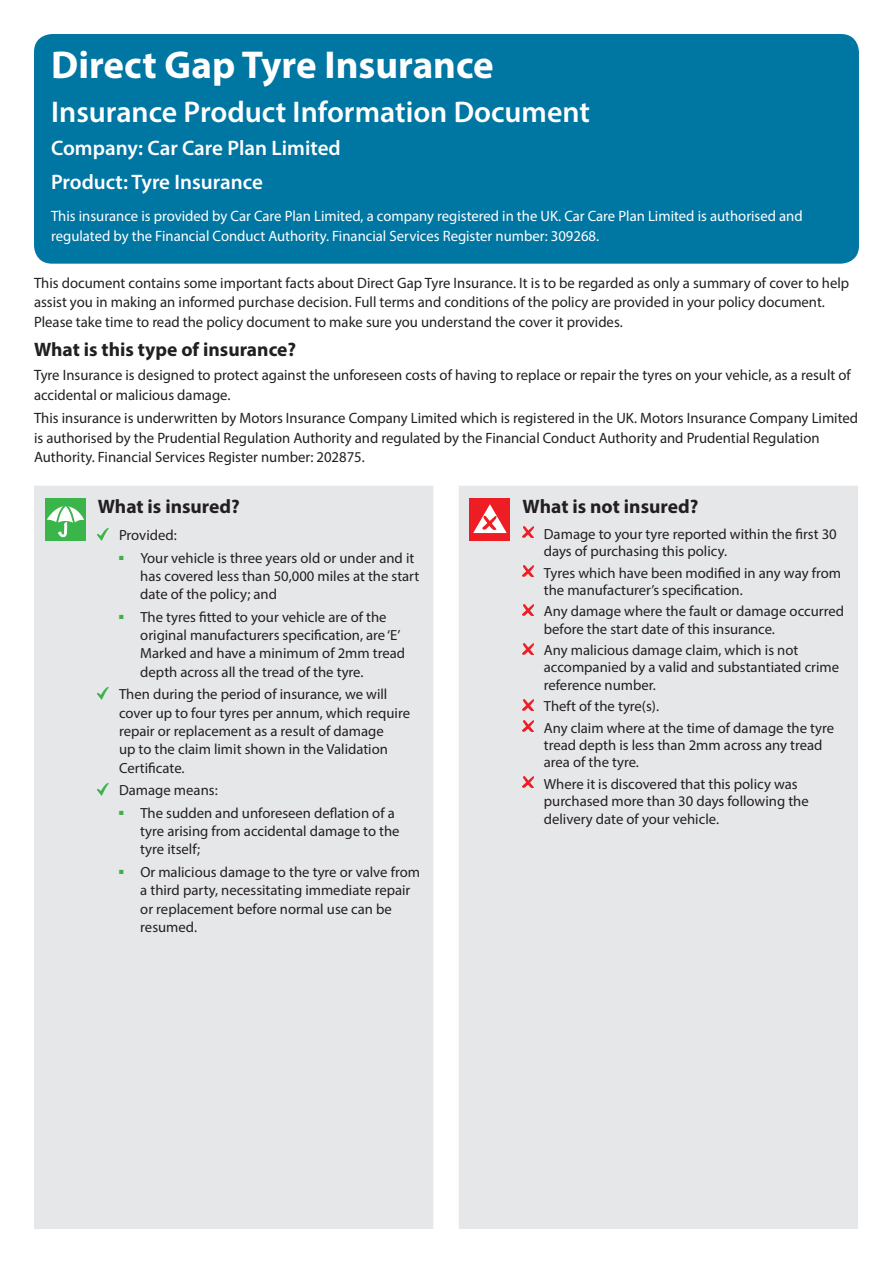
<style>
.page{position:relative;width:893px;height:1263px;background:#fff}
.page>*{position:absolute;margin:0;border:0;box-sizing:border-box;transform-origin:0 0}
.Form_title{font:700 39px "Myriad Pro";color:#fff}
.Company_Product_head{font:600 30px "Myriad Pro";color:#fff}
.Company_Product_head-2{font:600 21px "Myriad Pro";color:#fff}
.Cover_subhead{font:700 19.5px "Myriad Pro";color:#231f20}
.Form_intro{font:15px/19.5px "Myriad Pro";color:#231f20}
.Form_intro-2{font:15px/19.5px "Myriad Pro";color:#fff}
.Covered_bullets{font:14.7px/18.3px "Myriad Pro";color:#231f20}
</style>
<div class="page">
<div style="left:34px;top:34px;width:825px;height:230px;background:#0076a3;border-radius:18px"></div>
<div style="left:34px;top:486px;width:824px;height:743px;background:#e6e7e9"></div>
<div style="left:45px;top:498px;width:41px;height:43px;background:#3ab54a"></div>
<svg style="left:47px;top:502px;width:37px;height:35px"></svg>
<svg style="left:98px;top:528px;width:11px;height:12px"></svg>
<svg style="left:98px;top:687px;width:11px;height:12px"></svg>
<svg style="left:98px;top:783px;width:11px;height:12px"></svg>
<div style="left:469px;top:498px;width:41px;height:43px;background:#ee1d23"></div>
<svg style="left:473px;top:504px;width:34px;height:29px"></svg>
<svg style="left:523px;top:527px;width:10px;height:11px"></svg>
<svg style="left:523px;top:566px;width:10px;height:10px"></svg>
<svg style="left:523px;top:604px;width:10px;height:11px"></svg>
<svg style="left:523px;top:643px;width:10px;height:11px"></svg>
<svg style="left:523px;top:699px;width:10px;height:11px"></svg>
<svg style="left:523px;top:721px;width:10px;height:10px"></svg>
<svg style="left:523px;top:777px;width:10px;height:10px"></svg>
<p class="Form_title" style="left:51px;top:40px;width:444px">Direct Gap Tyre Insurance</p>
<p class="Company_Product_head" style="left:51px;top:92px;width:540px">Insurance Product Information Document</p>
<p class="Company_Product_head-2" style="left:51px;top:135px;width:291px">Company: Car Care Plan Limited</p>
<p class="Company_Product_head-2" style="left:51px;top:169px;width:213px">Product: Tyre Insurance</p>
<p class="Form_intro-2" style="left:51px;top:206px;width:753px">This insurance is provided by Car Care Plan Limited, a company registered in the UK. Car Care Plan Limited is authorised and regulated by the Financial Conduct Authority. Financial Services Register number: 309268.</p>
<p class="Form_intro" style="left:34px;top:273px;width:817px">This document contains some important facts about Direct Gap Tyre Insurance. It is to be regarded as only a summary of cover to help assist you in making an informed purchase decision. Full terms and conditions of the policy are provided in your policy document.<br>Please take time to read the policy document to make sure you understand the cover it provides.</p>
<p class="Cover_subhead" style="left:34px;top:337px;width:264px">What is this type of insurance?</p>
<p class="Form_intro" style="left:34px;top:365px;width:818px">Tyre Insurance is designed to protect against the unforeseen costs of having to replace or repair the tyres on your vehicle, as a result of accidental or malicious damage.</p>
<p class="Form_intro" style="left:34px;top:408px;width:826px">This insurance is underwritten by Motors Insurance Company Limited which is registered in the UK. Motors Insurance Company Limited is authorised by the Prudential Regulation Authority and regulated by the Financial Conduct Authority and Prudential Regulation<br>Authority. Financial Services Register number: 202875.</p>
<p class="Cover_subhead" style="left:98px;top:494px;width:144px">What is insured?</p>
<p class="Covered_bullets" style="left:119px;top:526px;width:59px">Provided:</p>
<p class="Covered_bullets" style="left:140px;top:548px;width:280px;text-indent:-21px"><sup>■</sup> Your vehicle is three years old or under and it has covered less than 50,000 miles at the start date of the policy; and</p>
<p class="Covered_bullets" style="left:140px;top:607px;width:266px;text-indent:-21px"><sup>■</sup> The tyres fitted to your vehicle are of the original manufacturers specification, are ‘E’ Marked and have a minimum of 2mm tread depth across all the tread of the tyre.</p>
<p class="Covered_bullets" style="left:119px;top:685px;width:293px">Then during the period of insurance, we will cover up to four tyres per annum, which require repair or replacement as a result of damage<br>up to the claim limit shown in the Validation Certificate.</p>
<p class="Covered_bullets" style="left:119px;top:781px;width:100px">Damage means:</p>
<p class="Covered_bullets" style="left:140px;top:803px;width:261px;text-indent:-21px"><sup>■</sup> The sudden and unforeseen deflation of a tyre arising from accidental damage to the tyre itself;</p>
<p class="Covered_bullets" style="left:140px;top:863px;width:281px;text-indent:-21px"><sup>■</sup> Or malicious damage to the tyre or valve from a third party, necessitating immediate repair or replacement before normal use can be resumed.</p>
<p class="Cover_subhead" style="left:523px;top:494px;width:177px">What is not insured?</p>
<p class="Covered_bullets" style="left:544px;top:525px;width:294px;line-height:17.2px">Damage to your tyre reported within the first 30 days of purchasing this policy.</p>
<p class="Covered_bullets" style="left:544px;top:564px;width:299px;line-height:17.2px">Tyres which have been modified in any way from the manufacturer’s specification.</p>
<p class="Covered_bullets" style="left:544px;top:603px;width:302px;line-height:17.2px">Any damage where the fault or damage occurred before the start date of this insurance.</p>
<p class="Covered_bullets" style="left:544px;top:641px;width:297px;line-height:17.2px">Any malicious damage claim, which is not accompanied by a valid and substantiated crime reference number.</p>
<p class="Covered_bullets" style="left:544px;top:697px;width:117px">Theft of the tyre(s).</p>
<p class="Covered_bullets" style="left:544px;top:719px;width:292px;line-height:17.2px">Any claim where at the time of damage the tyre tread depth is less than 2mm across any tread area of the tyre.</p>
<p class="Covered_bullets" style="left:544px;top:774px;width:266px;line-height:17.9px">Where it is discovered that this policy was purchased more than 30 days following the delivery date of your vehicle.</p>
</div>
